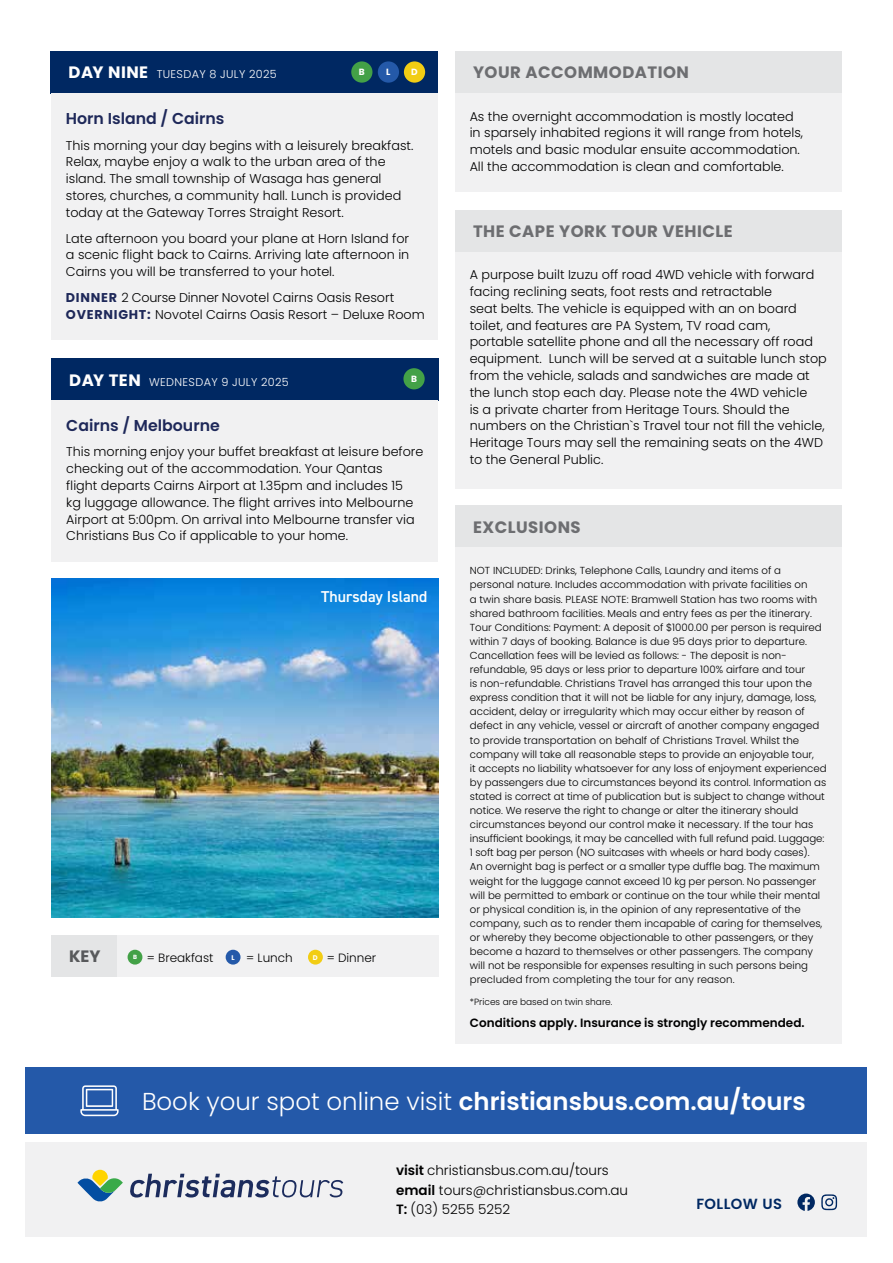
<style>
.page{position:relative;width:893px;height:1263px;background:#fff}
.page>*{position:absolute;margin:0;border:0;box-sizing:border-box;transform-origin:0 0}
.t1{font:600 24.45px "Poppins";color:#fff}
.t2{font:700 16.5px "Poppins";letter-spacing:.03em;color:#6d6e71}
.t3{font:700 16.5px "Poppins";color:#58595b}
.t4{font:600 15.75px "Poppins";color:#1e2859}
.t5{font:600 15.75px "DIN2014";color:#fff}
.t6{font:600 14.7px "Poppins";letter-spacing:.03em;color:#002862}
.t7{font:300 13.5px/19.5px "Poppins";color:#000}
.t8{font:300 12.75px/16.8px "Poppins";color:#000}
.t9{font:600 12px "Poppins";color:#000}
.t10{font:300 12px "Poppins";color:#000}
.t11{font:300 11.25px "Poppins";letter-spacing:.03em;color:#fff}
.t12{font:300 10.2px/14.1px "Poppins";color:#000}
.t13{font:300 9px "Poppins";color:#000}
.t14{font:700 9px "Poppins";color:#fff}
.t15{font:700 6.75px "Poppins";color:#fff}
.t16{font:700 6px "Poppins";color:#fff}
.s1{font-weight:700;font-size:16.5px}
.s2{font-weight:700;color:#1e2859}
.s3{font-weight:300}
.s4{font-weight:600}
</style>
<div class="page">
<div style="left:26px;top:1067px;width:841px;height:67px;background:#2459a9"></div>
<svg style="left:80px;top:1085px;width:39px;height:31px"></svg>
<div style="left:26px;top:1142px;width:841px;height:95px;background:#f1f1f2"></div>
<svg style="left:130px;top:1174px;width:213px;height:23px"></svg>
<svg style="left:77px;top:1170px;width:46px;height:32px"></svg>
<div style="left:455px;top:542px;width:387px;height:502px;background:#f1f1f2"></div>
<div style="left:50px;top:51px;width:388px;height:42px;background:#002862"></div>
<div style="left:51px;top:358px;width:388px;height:42px;background:#002862"></div>
<img style="left:52px;top:579px;width:387px;height:338px">
<div style="left:51px;top:400px;width:387px;height:161px;background:#f1f1f2"></div>
<div style="left:455px;top:93px;width:387px;height:98px;background:#f1f1f2"></div>
<div style="left:455px;top:251px;width:387px;height:237px;background:#f1f1f2"></div>
<div style="left:51px;top:93px;width:387px;height:246px;background:#f1f1f2"></div>
<div style="left:403px;top:368px;width:22px;height:21px;background:#43a147;border-radius:50%"></div>
<div style="left:404px;top:61px;width:21px;height:22px;background:#f2cd14;border-radius:50%"></div>
<div style="left:455px;top:505px;width:387px;height:42px;background:#e4e5e6"></div>
<div style="left:455px;top:51px;width:387px;height:42px;background:#e4e5e6"></div>
<div style="left:455px;top:210px;width:387px;height:41px;background:#e4e5e6"></div>
<div style="left:51px;top:935px;width:388px;height:41px;background:#f1f1f2"></div>
<div style="left:51px;top:935px;width:65px;height:41px;background:#e4e5e6"></div>
<div style="left:128px;top:950px;width:14px;height:14px;background:#43a147;border-radius:50%"></div>
<div style="left:308px;top:950px;width:15px;height:14px;background:#f2cd14;border-radius:50%"></div>
<div style="left:226px;top:950px;width:15px;height:14px;background:#2459a9;border-radius:50%"></div>
<div style="left:351px;top:61px;width:21px;height:22px;background:#43a147;border-radius:50%"></div>
<div style="left:378px;top:61px;width:21px;height:22px;background:#2459a9;border-radius:50%"></div>
<svg style="left:797px;top:1193px;width:40px;height:18px"></svg>
<p class="t11" style="left:68px;top:68px;width:210px"><span class="s1">DAY NINE</span> TUESDAY 8 JULY 2025</p>
<p class="t14" style="left:359px;top:67px;width:7px">B</p>
<p class="t14" style="left:386px;top:67px;width:6px">L</p>
<p class="t14" style="left:411px;top:67px;width:8px">D</p>
<h3 class="t4" style="left:66px;top:110px;width:160px">Horn Island / Cairns</h3>
<p class="t8" style="left:66px;top:137px;width:349px">This morning your day begins with a leisurely breakfast.<br>Relax, maybe enjoy a walk to the urban area of the island. The small township of Wasaga has general stores, churches, a community hall. Lunch is provided today at the Gateway Torres Straight Resort.</p>
<p class="t8" style="left:66px;top:230px;width:345px;text-align:justify">Late afternoon you board your plane at Horn Island for a scenic flight back to Cairns. Arriving late afternoon in Cairns you will be transferred to your hotel.</p>
<p class="t8" style="left:66px;top:289px;width:360px"><span class="s2">DINNER</span> 2 Course Dinner Novotel Cairns Oasis Resort<br><span class="s2">OVERNIGHT:</span> Novotel Cairns Oasis Resort – Deluxe Room</p>
<p class="t11" style="left:69px;top:375px;width:221px"><span class="s1">DAY TEN</span> WEDNESDAY 9 JULY 2025</p>
<p class="t14" style="left:411px;top:374px;width:7px">B</p>
<h3 class="t4" style="left:66px;top:416px;width:155px">Cairns / Melbourne</h3>
<p class="t8" style="left:66px;top:444px;width:359px">This morning enjoy your buffet breakfast at leisure before checking out of the accommodation. Your Qantas<br>flight departs Cairns Airport at 1.35pm and includes 15<br>kg luggage allowance. The flight arrives into Melbourne Airport at 5:00pm. On arrival into Melbourne transfer via Christians Bus Co if applicable to your home.</p>
<h3 class="t5" style="left:321px;top:586px;width:108px">Thursday Island</h3>
<h2 class="t3" style="left:69px;top:947px;width:33px">KEY</h2>
<p class="t10" style="left:147px;top:950px;width:68px">= Breakfast</p>
<p class="t10" style="left:246px;top:950px;width:48px">= Lunch</p>
<p class="t10" style="left:327px;top:950px;width:51px">= Dinner</p>
<p class="t16" style="left:133px;top:953px;width:5px">B</p>
<p class="t15" style="left:231px;top:954px;width:5px">L</p>
<p class="t15" style="left:313px;top:954px;width:6px">D</p>
<h2 class="t2" style="left:473px;top:63px;width:218px">YOUR ACCOMMODATION</h2>
<p class="t8" style="left:470px;top:108px;width:335px">As the overnight accommodation is mostly located in sparsely inhabited regions it will range from hotels, motels and basic modular ensuite accommodation.<br>All the accommodation is clean and comfortable.</p>
<h2 class="t2" style="left:473px;top:222px;width:261px">THE CAPE YORK TOUR VEHICLE</h2>
<p class="t8" style="left:470px;top:266px;width:359px">A purpose built Izuzu off road 4WD vehicle with forward facing reclining seats, foot rests and retractable<br>seat belts. The vehicle is equipped with an on board toilet, and features are PA System, TV road cam, portable satellite phone and all the necessary off road equipment. Lunch will be served at a suitable lunch stop from the vehicle, salads and sandwiches are made at the lunch stop each day. Please note the 4WD vehicle<br>is a private charter from Heritage Tours. Should the numbers on the Christian`s Travel tour not fill the vehicle, Heritage Tours may sell the remaining seats on the 4WD to the General Public.</p>
<h2 class="t2" style="left:473px;top:517px;width:109px">EXCLUSIONS</h2>
<p class="t12" style="left:470px;top:564px;width:358px">NOT INCLUDED: Drinks, Telephone Calls, Laundry and items of a personal nature. Includes accommodation with private facilities on<br>a twin share basis. PLEASE NOTE: Bramwell Station has two rooms with shared bathroom facilities. Meals and entry fees as per the itinerary.<br>Tour Conditions: Payment: A deposit of $1000.00 per person is required within 7 days of booking. Balance is due 95 days prior to departure.<br>Cancellation fees will be levied as follows: - The deposit is non&shy;refundable, 95 days or less prior to departure 100% airfare and tour<br>is non-refundable. Christians Travel has arranged this tour upon the express condition that it will not be liable for any injury, damage, loss, accident, delay or irregularity which may occur either by reason of defect in any vehicle, vessel or aircraft of another company engaged to provide transportation on behalf of Christians Travel. Whilst the company will take all reasonable steps to provide an enjoyable tour,<br>it accepts no liability whatsoever for any loss of enjoyment experienced by passengers due to circumstances beyond its control. Information as stated is correct at time of publication but is subject to change without notice. We reserve the right to change or alter the itinerary should circumstances beyond our control make it necessary. If the tour has insufficient bookings, it may be cancelled with full refund paid. Luggage:<br>1 soft bag per person (NO suitcases with wheels or hard body cases).<br>An overnight bag is perfect or a smaller type duffle bag. The maximum weight for the luggage cannot exceed 10 kg per person. No passenger will be permitted to embark or continue on the tour while their mental or physical condition is, in the opinion of any representative of the company, such as to render them incapable of caring for themselves, or whereby they become objectionable to other passengers, or they become a hazard to themselves or other passengers. The company will not be responsible for expenses resulting in such persons being precluded from completing the tour for any reason.</p>
<p class="t13" style="left:470px;top:997px;width:144px">*Prices are based on twin share.</p>
<p class="t9" style="left:470px;top:1016px;width:336px">Conditions apply. Insurance is strongly recommended.</p>
<h1 class="t1" style="left:142px;top:1087px;width:665px"><span class="s3">Book your spot online visit</span> christiansbus.com.au/tours</h1>
<h3 class="t7" style="left:396px;top:1160px;width:234px"><span class="s4">visit</span> christiansbus.com.au/tours <span class="s4">email</span> tours@christiansbus.com.au<br><span class="s4">T:</span> (03) 5255 5252</h3>
<h3 class="t6" style="left:696px;top:1195px;width:87px">FOLLOW US</h3>
</div>
